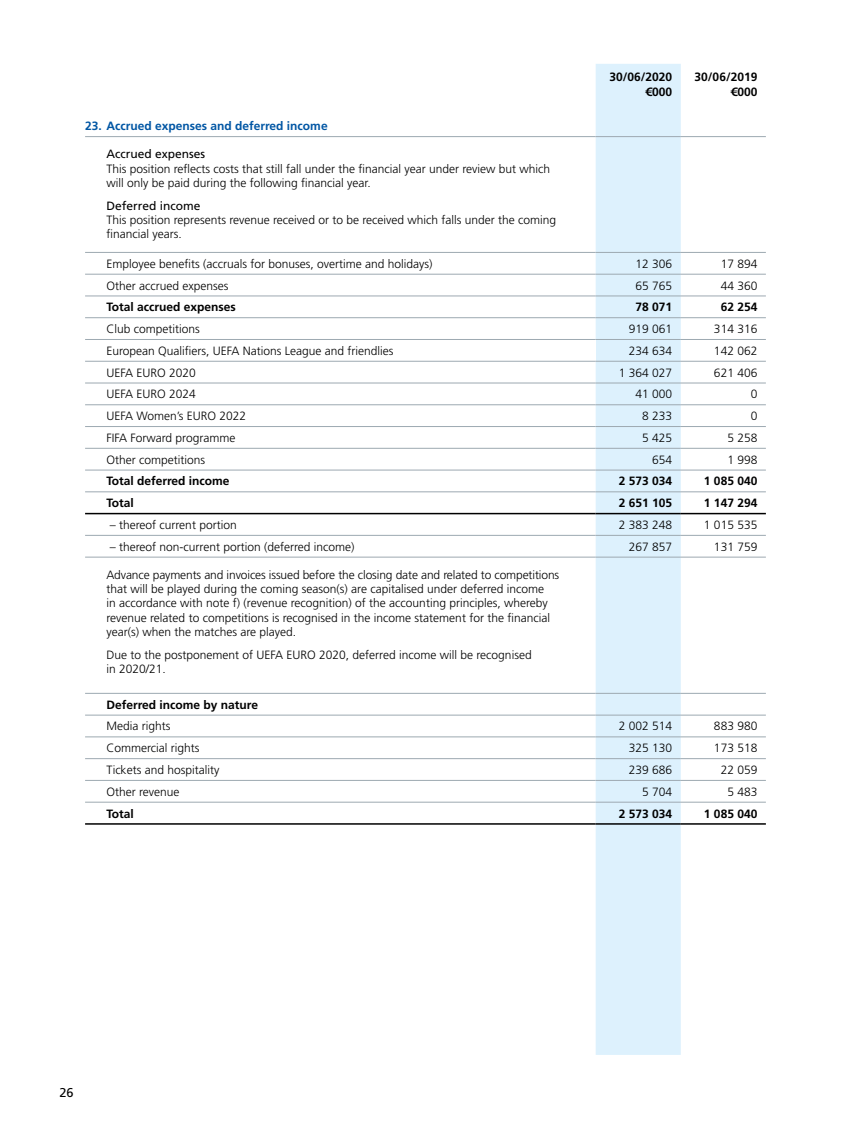
<style>
.page{position:relative;width:851px;height:1140px;background:#fff}
.page>*{position:absolute;margin:0;border:0;box-sizing:border-box;transform-origin:0 0}
.t1{font:12.75px "Frutiger LT Pro";color:#000}
.t2{font:300 12px/14.2px "Frutiger LT Pro";color:#000}
.t3{font:700 12px/14.2px "Frutiger LT Pro";color:#000;text-align:right}
.t4{font:700 12px "Frutiger LT Pro";color:#0056a4}
.t5{font:12px "Frutiger LT Pro";color:#000}
</style>
<div class="page">
<svg style="left:85px;top:137px;width:510px;height:688px"></svg>
<svg style="left:595px;top:64px;width:85px;height:990px;background:#ddf0fc"></svg>
<div style="left:85px;top:339px;width:510px;height:22px;background:#fff"></div>
<hr style="left:595px;top:513px;width:85px;height:1px;background:#000">
<hr style="left:680px;top:513px;width:85px;height:1px;background:#000">
<hr style="left:85px;top:513px;width:510px;height:1px;background:#000">
<hr style="left:85px;top:823px;width:510px;height:1px;background:#000">
<hr style="left:595px;top:823px;width:85px;height:1px;background:#000">
<hr style="left:680px;top:823px;width:85px;height:1px;background:#000">
<hr style="left:85px;top:252px;width:510px;height:1px;background:#9da9b1">
<hr style="left:595px;top:252px;width:85px;height:1px;background:#9da9b1">
<hr style="left:680px;top:252px;width:85px;height:1px;background:#9da9b1">
<hr style="left:85px;top:274px;width:510px;height:1px;background:#9da9b1">
<hr style="left:595px;top:274px;width:85px;height:1px;background:#9da9b1">
<hr style="left:680px;top:274px;width:85px;height:1px;background:#9da9b1">
<hr style="left:85px;top:296px;width:510px;height:1px;background:#9da9b1">
<hr style="left:595px;top:296px;width:85px;height:1px;background:#9da9b1">
<hr style="left:680px;top:296px;width:85px;height:1px;background:#9da9b1">
<hr style="left:85px;top:317px;width:510px;height:1px;background:#9da9b1">
<hr style="left:595px;top:317px;width:85px;height:1px;background:#9da9b1">
<hr style="left:680px;top:317px;width:85px;height:1px;background:#9da9b1">
<hr style="left:85px;top:339px;width:510px;height:1px;background:#9da9b1">
<hr style="left:595px;top:339px;width:85px;height:1px;background:#9da9b1">
<hr style="left:680px;top:339px;width:85px;height:1px;background:#9da9b1">
<hr style="left:85px;top:361px;width:510px;height:1px;background:#9da9b1">
<hr style="left:595px;top:361px;width:85px;height:1px;background:#9da9b1">
<hr style="left:680px;top:361px;width:85px;height:1px;background:#9da9b1">
<hr style="left:85px;top:383px;width:510px;height:1px;background:#9da9b1">
<hr style="left:595px;top:383px;width:85px;height:1px;background:#9da9b1">
<hr style="left:680px;top:383px;width:85px;height:1px;background:#9da9b1">
<hr style="left:85px;top:404px;width:510px;height:1px;background:#9da9b1">
<hr style="left:595px;top:404px;width:85px;height:1px;background:#9da9b1">
<hr style="left:680px;top:404px;width:85px;height:1px;background:#9da9b1">
<hr style="left:85px;top:426px;width:510px;height:1px;background:#9da9b1">
<hr style="left:595px;top:426px;width:85px;height:1px;background:#9da9b1">
<hr style="left:680px;top:426px;width:85px;height:1px;background:#9da9b1">
<hr style="left:85px;top:448px;width:510px;height:1px;background:#9da9b1">
<hr style="left:595px;top:448px;width:85px;height:1px;background:#9da9b1">
<hr style="left:680px;top:448px;width:85px;height:1px;background:#9da9b1">
<hr style="left:85px;top:470px;width:510px;height:1px;background:#9da9b1">
<hr style="left:595px;top:470px;width:85px;height:1px;background:#9da9b1">
<hr style="left:680px;top:470px;width:85px;height:1px;background:#9da9b1">
<hr style="left:85px;top:491px;width:510px;height:1px;background:#9da9b1">
<hr style="left:595px;top:491px;width:85px;height:1px;background:#9da9b1">
<hr style="left:680px;top:491px;width:85px;height:1px;background:#9da9b1">
<hr style="left:85px;top:535px;width:510px;height:1px;background:#9da9b1">
<hr style="left:595px;top:535px;width:85px;height:1px;background:#9da9b1">
<hr style="left:680px;top:535px;width:85px;height:1px;background:#9da9b1">
<hr style="left:85px;top:693px;width:510px;height:1px;background:#9da9b1">
<hr style="left:595px;top:693px;width:85px;height:1px;background:#9da9b1">
<hr style="left:680px;top:693px;width:85px;height:1px;background:#9da9b1">
<hr style="left:85px;top:715px;width:510px;height:1px;background:#9da9b1">
<hr style="left:595px;top:715px;width:85px;height:1px;background:#9da9b1">
<hr style="left:680px;top:715px;width:85px;height:1px;background:#9da9b1">
<hr style="left:85px;top:736px;width:510px;height:1px;background:#9da9b1">
<hr style="left:595px;top:736px;width:85px;height:1px;background:#9da9b1">
<hr style="left:680px;top:736px;width:85px;height:1px;background:#9da9b1">
<hr style="left:85px;top:758px;width:510px;height:1px;background:#9da9b1">
<hr style="left:595px;top:758px;width:85px;height:1px;background:#9da9b1">
<hr style="left:680px;top:758px;width:85px;height:1px;background:#9da9b1">
<hr style="left:85px;top:780px;width:510px;height:1px;background:#9da9b1">
<hr style="left:595px;top:780px;width:85px;height:1px;background:#9da9b1">
<hr style="left:680px;top:780px;width:85px;height:1px;background:#9da9b1">
<hr style="left:85px;top:802px;width:510px;height:1px;background:#9da9b1">
<hr style="left:595px;top:802px;width:85px;height:1px;background:#9da9b1">
<hr style="left:680px;top:802px;width:85px;height:1px;background:#9da9b1">
<hr style="left:85px;top:136px;width:510px;height:1px;background:#9da9b1">
<hr style="left:595px;top:136px;width:85px;height:1px;background:#9da9b1">
<hr style="left:680px;top:136px;width:85px;height:1px;background:#9da9b1">
<hr style="left:85px;top:557px;width:510px;height:1px;background:#9da9b1">
<hr style="left:595px;top:557px;width:85px;height:1px;background:#9da9b1">
<hr style="left:680px;top:557px;width:85px;height:1px;background:#9da9b1">
<p class="t3" style="left:609px;top:70px;width:64px">30/06/2020 €000</p>
<p class="t3" style="left:694px;top:70px;width:64px">30/06/2019 €000</p>
<p class="t4" style="left:85px;top:119px;width:244px">23. Accrued expenses and deferred income</p>
<p class="t5" style="left:106px;top:147px;width:100px">Accrued expenses</p>
<p class="t2" style="left:106px;top:161px;width:445px">This position reflects costs that still fall under the financial year under review but which will only be paid during the following financial year.</p>
<p class="t5" style="left:106px;top:198px;width:96px">Deferred income</p>
<p class="t2" style="left:106px;top:213px;width:451px">This position represents revenue received or to be received which falls under the coming financial years.</p>
<p class="t2" style="left:106px;top:256px;width:328px">Employee benefits (accruals for bonuses, overtime and holidays)</p>
<p class="t2" style="left:635px;top:256px;width:38px">12 306</p>
<p class="t2" style="left:720px;top:256px;width:38px">17 894</p>
<p class="t2" style="left:106px;top:278px;width:124px">Other accrued expenses</p>
<p class="t2" style="left:635px;top:278px;width:38px">65 765</p>
<p class="t2" style="left:720px;top:278px;width:38px">44 360</p>
<p class="t3" style="left:106px;top:300px;width:131px">Total accrued expenses</p>
<p class="t3" style="left:635px;top:300px;width:38px">78 071</p>
<p class="t3" style="left:720px;top:300px;width:38px">62 254</p>
<p class="t2" style="left:106px;top:322px;width:95px">Club competitions</p>
<p class="t2" style="left:628px;top:322px;width:45px">919 061</p>
<p class="t2" style="left:713px;top:322px;width:45px">314 316</p>
<p class="t2" style="left:106px;top:344px;width:288px">European Qualifiers, UEFA Nations League and friendlies</p>
<p class="t2" style="left:628px;top:344px;width:45px">234 634</p>
<p class="t2" style="left:713px;top:344px;width:45px">142 062</p>
<p class="t2" style="left:106px;top:365px;width:91px">UEFA EURO 2020</p>
<p class="t2" style="left:618px;top:365px;width:55px">1 364 027</p>
<p class="t2" style="left:713px;top:365px;width:45px">621 406</p>
<p class="t2" style="left:106px;top:387px;width:91px">UEFA EURO 2024</p>
<p class="t2" style="left:635px;top:387px;width:38px">41 000</p>
<p class="t2" style="left:750px;top:387px;width:8px">0</p>
<p class="t2" style="left:106px;top:409px;width:141px">UEFA Women’s EURO 2022</p>
<p class="t2" style="left:642px;top:409px;width:32px">8 233</p>
<p class="t2" style="left:750px;top:409px;width:8px">0</p>
<p class="t2" style="left:106px;top:431px;width:130px">FIFA Forward programme</p>
<p class="t2" style="left:642px;top:431px;width:32px">5 425</p>
<p class="t2" style="left:727px;top:431px;width:32px">5 258</p>
<p class="t2" style="left:106px;top:452px;width:100px">Other competitions</p>
<p class="t2" style="left:652px;top:452px;width:22px">654</p>
<p class="t2" style="left:727px;top:452px;width:32px">1 998</p>
<p class="t3" style="left:106px;top:474px;width:125px">Total deferred income</p>
<p class="t3" style="left:618px;top:474px;width:55px">2 573 034</p>
<p class="t3" style="left:703px;top:474px;width:55px">1 085 040</p>
<p class="t3" style="left:106px;top:496px;width:29px">Total</p>
<p class="t3" style="left:618px;top:496px;width:55px">2 651 105</p>
<p class="t3" style="left:703px;top:496px;width:55px">1 147 294</p>
<p class="t2" style="left:110px;top:518px;width:128px">– thereof current portion</p>
<p class="t2" style="left:618px;top:518px;width:55px">2 383 248</p>
<p class="t2" style="left:703px;top:518px;width:55px">1 015 535</p>
<p class="t2" style="left:110px;top:539px;width:246px">– thereof non-current portion (deferred income)</p>
<p class="t2" style="left:628px;top:539px;width:45px">267 857</p>
<p class="t2" style="left:713px;top:539px;width:45px">131 759</p>
<p class="t2" style="left:106px;top:567px;width:454px">Advance payments and invoices issued before the closing date and related to competitions that will be played during the coming season(s) are capitalised under deferred income<br>in accordance with note f) (revenue recognition) of the accounting principles, whereby revenue related to competitions is recognised in the income statement for the financial year(s) when the matches are played.</p>
<p class="t2" style="left:106px;top:647px;width:427px">Due to the postponement of UEFA EURO 2020, deferred income will be recognised in 2020/21.</p>
<p class="t3" style="left:106px;top:697px;width:153px">Deferred income by nature</p>
<p class="t2" style="left:106px;top:719px;width:66px">Media rights</p>
<p class="t2" style="left:618px;top:719px;width:55px">2 002 514</p>
<p class="t2" style="left:713px;top:719px;width:45px">883 980</p>
<p class="t2" style="left:106px;top:741px;width:95px">Commercial rights</p>
<p class="t2" style="left:628px;top:741px;width:45px">325 130</p>
<p class="t2" style="left:713px;top:741px;width:45px">173 518</p>
<p class="t2" style="left:106px;top:762px;width:114px">Tickets and hospitality</p>
<p class="t2" style="left:628px;top:762px;width:45px">239 686</p>
<p class="t2" style="left:720px;top:762px;width:38px">22 059</p>
<p class="t2" style="left:106px;top:784px;width:75px">Other revenue</p>
<p class="t2" style="left:642px;top:784px;width:32px">5 704</p>
<p class="t2" style="left:727px;top:784px;width:32px">5 483</p>
<p class="t3" style="left:106px;top:806px;width:29px">Total</p>
<p class="t3" style="left:618px;top:806px;width:55px">2 573 034</p>
<p class="t3" style="left:703px;top:806px;width:55px">1 085 040</p>
<p class="t1" style="left:60px;top:1085px;width:16px">26</p>
</div>
